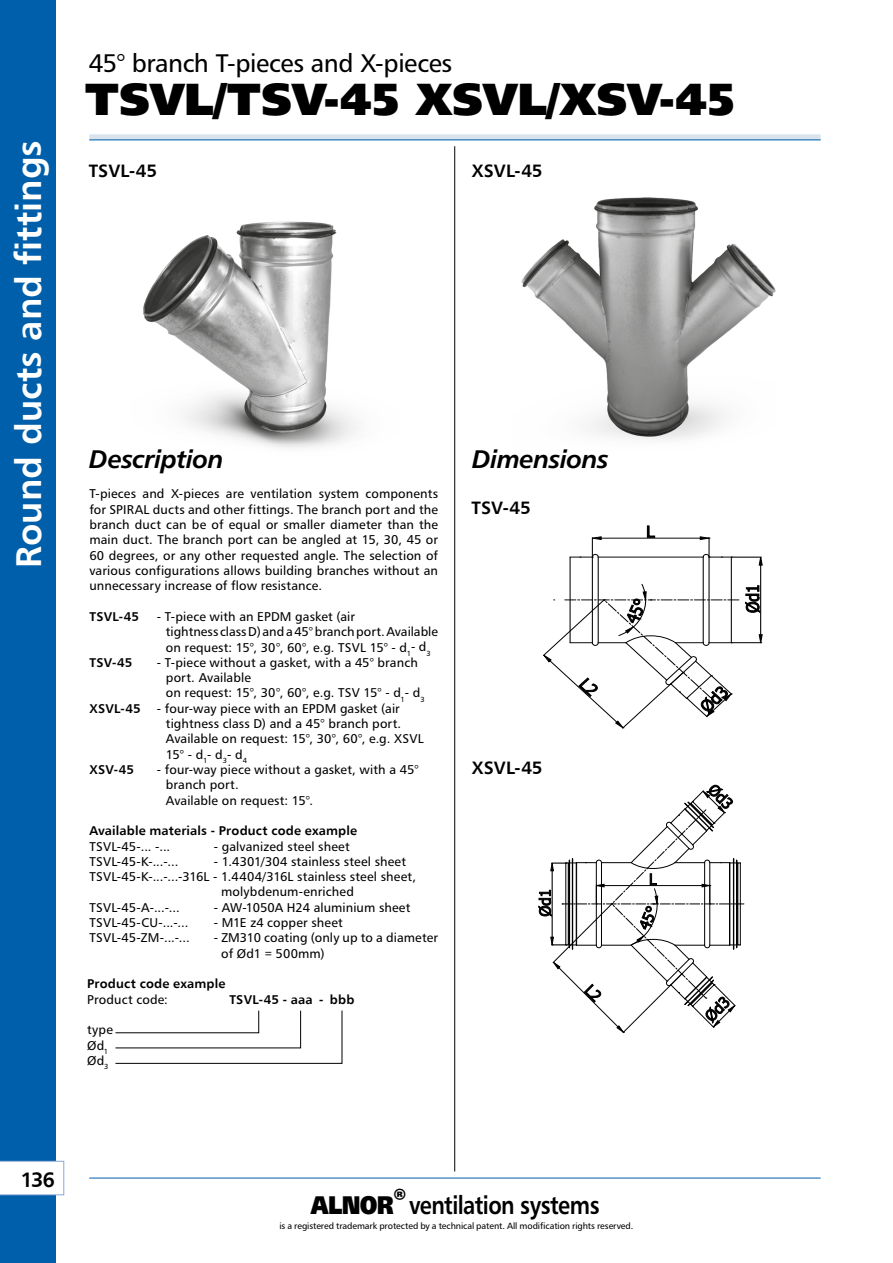
<style>
.page{position:relative;width:893px;height:1263px;background:#fff}
.page>*{position:absolute;margin:0;border:0;box-sizing:border-box;transform-origin:0 0}
.t1{font:900 45px "Humanist 777 TL";color:#000}
.t2{font:36px "Humanist 777 TL Bold B";color:#fff}
.t3{font:25.5px "Humanist 777 TL";letter-spacing:-.02em;color:#000}
.t4{font:700 25.5px "Humanist 777 TL";letter-spacing:-.025em;color:#000;scale:.85 1}
.t5{font:italic 700 25.5px "Humanist 777 TL";letter-spacing:-.025em;color:#000}
.t6{font:21px "Humanist 777 TL Bold B";color:#000}
.t7{font:18px "Humanist 777 TL Bold B";letter-spacing:.005em;color:#000}
.t8{font:12.75px/15.3px "Humanist 777 TL";letter-spacing:.01em;color:#000}
.t9{font:12.75px "Humanist 777 TL Bold B";letter-spacing:.01em;color:#000}
.t10{font:9px "Humanist 777 TL";letter-spacing:-.01em;color:#000}
.s1{font-weight:900}
</style>
<div class="page">
<div style="left:0;top:0;width:55px;height:1263px;background:#005faa"></div>
<div style="left:89px;top:134px;width:732px;height:6px;background:#d9e3ed"></div>
<hr style="left:89px;top:140px;width:732px;height:1px;background:#005faa">
<hr style="left:89px;top:1178px;width:732px;height:1px;background:#005faa">
<hr style="left:454px;top:146px;width:1px;height:1025px;background:#000">
<svg style="left:0;top:1161px;width:64px;height:34px;background:#f8fafc"></svg>
<img style="left:143px;top:221px;width:213px;height:227px">
<img style="left:521px;top:197px;width:255px;height:243px">
<hr style="left:760px;top:565px;width:1px;height:70px;background:#000">
<hr style="left:592px;top:557px;width:1px;height:86px;background:#000">
<hr style="left:598px;top:557px;width:1px;height:86px;background:#000">
<hr style="left:598px;top:557px;width:105px;height:1px;background:#000">
<hr style="left:709px;top:557px;width:1px;height:86px;background:#000">
<hr style="left:703px;top:557px;width:1px;height:86px;background:#000">
<hr style="left:601px;top:538px;width:99px;height:1px;background:#000">
<svg style="left:647px;top:526px;width:8px;height:12px"></svg>
<svg style="left:570px;top:536px;width:31px;height:22px"></svg>
<svg style="left:700px;top:536px;width:63px;height:29px"></svg>
<hr style="left:731px;top:557px;width:1px;height:86px;background:#000">
<hr style="left:570px;top:557px;width:1px;height:86px;background:#000">
<svg style="left:543px;top:584px;width:220px;height:145px"></svg>
<svg style="left:538px;top:785px;width:206px;height:248px"></svg>
<svg style="left:115px;top:1010px;width:227px;height:54px"></svg>
<h2 class="t2" style="left:5px;top:568px;width:429px;rotate:-90deg">Round ducts and fittings</h2>
<h3 class="t3" style="left:89px;top:47px;width:365px">45° branch T-pieces and X-pieces</h3>
<h1 class="t1" style="left:85px;top:68px;width:651px">TSVL/TSV-45 XSVL/XSV-45</h1>
<h3 class="t7" style="left:89px;top:159px;width:70px">TSVL-45</h3>
<h3 class="t7" style="left:472px;top:159px;width:72px">XSVL-45</h3>
<h3 class="t5" style="left:89px;top:442px;width:136px">Description</h3>
<h3 class="t5" style="left:472px;top:442px;width:138px">Dimensions</h3>
<p class="t8" style="left:89px;top:486px;width:350px;text-align:justify">T-pieces and X-pieces are ventilation system components for SPIRAL ducts and other fittings. The branch port and the branch duct can be of equal or smaller diameter than the main duct. The branch port can be angled at 15, 30, 45 or 60 degrees, or any other requested angle. The selection of various configurations allows building branches without an unnecessary increase of flow resistance.</p>
<p class="t9" style="left:89px;top:608px;width:51px">TSVL-45</p>
<p class="t8" style="left:166px;top:608px;width:274px;text-indent:-9px">- T-piece with an EPDM gasket (air<br>tightness class D) and a 45° branch port. Available on request: 15°, 30°, 60°, e.g. TSVL 15° - d<sub>1</sub>- d<sub>3</sub></p>
<p class="t9" style="left:89px;top:654px;width:44px">TSV-45</p>
<p class="t8" style="left:166px;top:654px;width:260px;text-indent:-9px">- T-piece without a gasket, with a 45° branch port. Available<br>on request: 15°, 30°, 60°, e.g. TSV 15° - d<sub>1</sub>- d<sub>3</sub></p>
<p class="t9" style="left:89px;top:700px;width:53px">XSVL-45</p>
<p class="t8" style="left:166px;top:700px;width:259px;text-indent:-9px">- four-way piece with an EPDM gasket (air tightness class D) and a 45° branch port.<br>Available on request: 15°, 30°, 60°, e.g. XSVL 15° - d<sub>1</sub>- d<sub>3</sub>- d<sub>4</sub></p>
<p class="t9" style="left:89px;top:761px;width:46px">XSV-45</p>
<p class="t8" style="left:166px;top:761px;width:254px;text-indent:-9px">- four-way piece without a gasket, with a 45° branch port.<br>Available on request: 15°.</p>
<p class="t9" style="left:89px;top:822px;width:269px">Available materials - Product code example</p>
<p class="t8" style="left:89px;top:838px;width:82px">TSVL-45-... -...</p>
<p class="t8" style="left:214px;top:838px;width:137px">- galvanized steel sheet</p>
<p class="t8" style="left:89px;top:853px;width:90px">TSVL-45-K-...-...</p>
<p class="t8" style="left:214px;top:853px;width:194px">- 1.4301/304 stainless steel sheet</p>
<p class="t8" style="left:89px;top:869px;width:328px">TSVL-45-K-...-...-316L - 1.4404/316L stainless steel sheet,</p>
<p class="t8" style="left:221px;top:884px;width:134px">molybdenum-enriched</p>
<p class="t8" style="left:89px;top:899px;width:92px">TSVL-45-A-...-...</p>
<p class="t8" style="left:214px;top:899px;width:198px">- AW-1050A H24 aluminium sheet</p>
<p class="t8" style="left:89px;top:915px;width:101px">TSVL-45-CU-...-...</p>
<p class="t8" style="left:214px;top:915px;width:130px">- M1E z4 copper sheet</p>
<p class="t8" style="left:89px;top:930px;width:102px">TSVL-45-ZM-...-...</p>
<p class="t8" style="left:221px;top:930px;width:218px;text-indent:-7px">- ZM310 coating (only up to a diameter of Ød1 = 500mm)</p>
<p class="t9" style="left:87px;top:975px;width:140px">Product code example</p>
<p class="t8" style="left:87px;top:991px;width:82px">Product code:</p>
<p class="t9" style="left:229px;top:991px;width:127px">TSVL-45 - aaa - bbb</p>
<p class="t8" style="left:87px;top:1022px;width:27px">type<br>Ød<sub>1<br></sub>Ød<sub>3</sub></p>
<h3 class="t7" style="left:471px;top:496px;width:61px">TSV-45</h3>
<h3 class="t7" style="left:472px;top:756px;width:72px">XSVL-45</h3>
<h3 class="t6" style="left:20px;top:1166px;width:36px">136</h3>
<h3 class="t4" style="left:311px;top:1189px;width:341px"><span class="s1">ALNOR</span><sup>®</sup>ventilation systems</h3>
<p class="t10" style="left:279px;top:1220px;width:355px">is a registered trademark protected by a technical patent. All modification rights reserved.</p>
</div>
